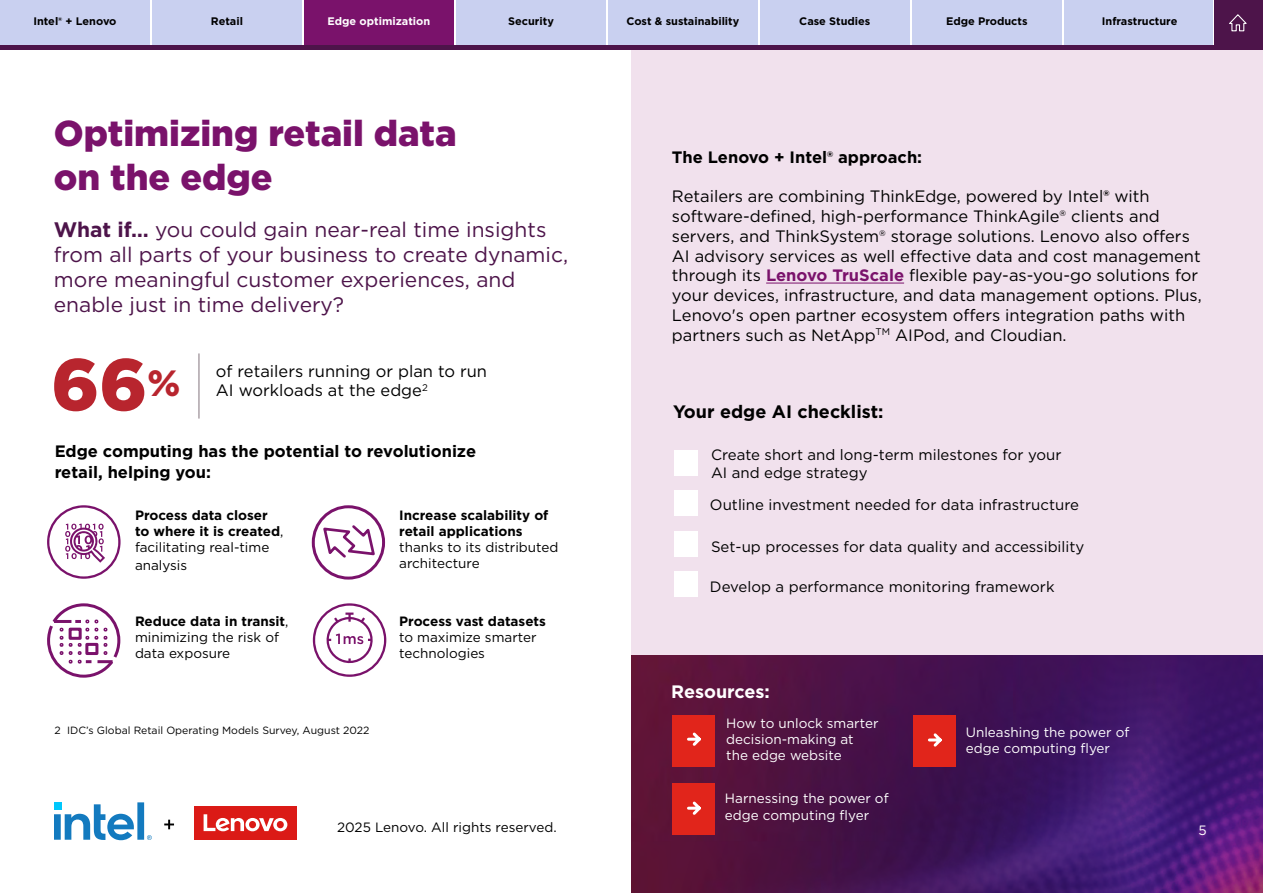
<style>
.page{position:relative;width:1263px;height:893px;background:#fff}
.page>*{position:absolute;margin:0;border:0;box-sizing:border-box;transform-origin:0 0}
.t1{font:900 73.05px "Gotham";color:#b8252e}
.t2{font:900 36px/43.2px "Gotham";color:#7a126b}
.t3{font:21px/25.2px "Gotham";color:#4d144a}
.t4{font:700 18px "Gotham";color:#000}
.t5{font:700 18px "Gotham";color:#fff}
.t6{font:16.5px/19.8px "Gotham";color:#000}
.t7{font:700 16.5px/21.6px "Gotham";color:#000}
.t8{font:15px/18px "Gotham";color:#000}
.t9{font:13.5px/16.2px "Gotham";color:#000}
.t10{font:13.5px/16.2px "Gotham";color:#fff}
.t11{font:700 13.5px/16.6px "Gotham";color:#000}
.t12{font:700 10.95px "Gotham";color:#000}
.t13{font:700 10.95px "Gotham";color:#fff}
.t14{font:10.5px "Gotham";color:#000}
.t15{font:9.6px "Gotham";color:#000}
.s1{font-weight:700}
.s2{font-weight:400}
.s3{font-weight:700;color:#7a126b}
</style>
<div class="page">
<img style="left:631px;top:655px;width:632px;height:238px">
<div style="left:631px;top:47px;width:632px;height:608px;background:#f1e1ed"></div>
<hr style="left:766px;top:283px;width:138px;height:1px;background:#7a126b">
<div style="left:672px;top:714px;width:42px;height:52px;background:#e1251b"></div>
<svg style="left:687px;top:732px;width:14px;height:14px"></svg>
<div style="left:913px;top:715px;width:42px;height:52px;background:#e1251b"></div>
<svg style="left:928px;top:733px;width:14px;height:14px"></svg>
<div style="left:674px;top:491px;width:24px;height:25px;background:#fff"></div>
<div style="left:674px;top:531px;width:24px;height:25px;background:#fff"></div>
<div style="left:674px;top:572px;width:24px;height:25px;background:#fff"></div>
<div style="left:674px;top:450px;width:24px;height:25px;background:#fff"></div>
<div style="left:312px;top:505px;width:73px;height:75px;border:3px solid #7a126b;border-radius:50%"></div>
<svg style="left:323px;top:523px;width:54px;height:35px"></svg>
<svg style="left:47px;top:603px;width:74px;height:75px"></svg>
<svg style="left:47px;top:505px;width:74px;height:74px"></svg>
<svg style="left:313px;top:603px;width:73px;height:74px"></svg>
<hr style="left:198px;top:353px;width:2px;height:66px;background:#1e0013">
<div style="left:672px;top:783px;width:42px;height:52px;background:#e1251b"></div>
<svg style="left:687px;top:801px;width:14px;height:14px"></svg>
<div style="left:456px;top:0;width:150px;height:47px;background:#c9d0f0"></div>
<div style="left:0;top:0;width:150px;height:47px;background:#c9d0f0"></div>
<div style="left:152px;top:0;width:150px;height:47px;background:#c9d0f0"></div>
<div style="left:304px;top:0;width:150px;height:47px;background:#7a126b"></div>
<div style="left:608px;top:0;width:150px;height:47px;background:#c9d0f0"></div>
<div style="left:760px;top:0;width:150px;height:47px;background:#c9d0f0"></div>
<div style="left:912px;top:0;width:150px;height:47px;background:#c9d0f0"></div>
<div style="left:1064px;top:0;width:148px;height:47px;background:#c9d0f0"></div>
<div style="left:1214px;top:0;width:49px;height:48px;background:#4d144a"></div>
<svg style="left:1229px;top:14px;width:18px;height:18px"></svg>
<div style="left:0;top:45px;width:1263px;height:5px;background:#4d144a"></div>
<div style="left:194px;top:807px;width:102px;height:33px;background:#db1a16"></div>
<svg style="left:204px;top:814px;width:83px;height:17px"></svg>
<svg style="left:54px;top:802px;width:120px;height:38px"></svg>
<p class="t12" style="left:33px;top:14px;width:85px">Intel® + Lenovo</p>
<p class="t12" style="left:211px;top:14px;width:34px">Retail</p>
<p class="t13" style="left:328px;top:14px;width:104px">Edge optimization</p>
<p class="t12" style="left:508px;top:14px;width:47px">Security</p>
<p class="t12" style="left:626px;top:14px;width:114px">Cost &amp; sustainability</p>
<p class="t12" style="left:799px;top:14px;width:73px">Case Studies</p>
<p class="t12" style="left:946px;top:14px;width:83px">Edge Products</p>
<p class="t12" style="left:1102px;top:14px;width:77px">Infrastructure</p>
<h2 class="t2" style="left:54px;top:112px;width:404px">Optimizing retail data on the edge</h2>
<p class="t3" style="left:54px;top:216px;width:516px"><span class="s1">What if…</span> you could gain near-real time insights from all parts of your business to create dynamic, more meaningful customer experiences, and enable just in time delivery?</p>
<h1 class="t1" style="left:51px;top:334px;width:131px">66<sup>%</sup></h1>
<p class="t6" style="left:216px;top:360px;width:273px">of retailers running or plan to run<br>AI workloads at the edge</p>
<p class="t15" style="left:422px;top:381px;width:7px">2</p>
<p class="t7" style="left:55px;top:440px;width:423px">Edge computing has the potential to revolutionize retail, helping you:</p>
<p class="t11" style="left:135px;top:507px;width:150px">Process data closer to where it is created<span class="s2">, facilitating real-time analysis</span></p>
<p class="t11" style="left:399px;top:507px;width:151px;line-height:16.2px">Increase scalability of retail applications</p>
<p class="t9" style="left:399px;top:539px;width:161px">thanks to its distributed architecture</p>
<p class="t9" style="left:135px;top:612px;width:155px"><span class="s1">Reduce data in transit</span>, minimizing the risk of data exposure</p>
<p class="t11" style="left:399px;top:612px;width:148px">Process vast datasets</p>
<p class="t9" style="left:399px;top:629px;width:139px">to maximize smarter technologies</p>
<p class="t14" style="left:55px;top:724px;width:316px">2 IDC’s Global Retail Operating Models Survey, August 2022</p>
<p class="t9" style="left:337px;top:819px;width:221px">2025 Lenovo. All rights reserved.</p>
<p class="t7" style="left:672px;top:146px;width:252px">The Lenovo + Intel® approach:</p>
<p class="t6" style="left:672px;top:186px;width:531px">Retailers are combining ThinkEdge, powered by Intel<span class="s1">®</span> with software-defined, high-performance ThinkAgile® clients and servers, and ThinkSystem® storage solutions. Lenovo also offers AI advisory services as well effective data and cost management through its <span class="s3">Lenovo TruScale</span> flexible pay-as-you-go solutions for your devices, infrastructure, and data management options. Plus, Lenovo's open partner ecosystem offers integration paths with partners such as NetApp<sup>TM</sup> AIPod, and Cloudian.</p>
<p class="t4" style="left:673px;top:400px;width:212px">Your edge AI checklist:</p>
<p class="t8" style="left:711px;top:446px;width:352px">Create short and long-term milestones for your<br>AI and edge strategy</p>
<p class="t8" style="left:710px;top:495px;width:370px">Outline investment needed for data infrastructure</p>
<p class="t8" style="left:711px;top:537px;width:375px">Set-up processes for data quality and accessibility</p>
<p class="t8" style="left:710px;top:577px;width:346px">Develop a performance monitoring framework</p>
<p class="t5" style="left:671px;top:680px;width:100px">Resources:</p>
<p class="t10" style="left:726px;top:715px;width:154px">How to unlock smarter decision-making at the edge website</p>
<p class="t10" style="left:966px;top:724px;width:165px">Unleashing the power of edge computing flyer</p>
<p class="t10" style="left:725px;top:790px;width:165px">Harnessing the power of edge computing flyer</p>
<p class="t10" style="left:1198px;top:822px;width:10px">5</p>
</div>
